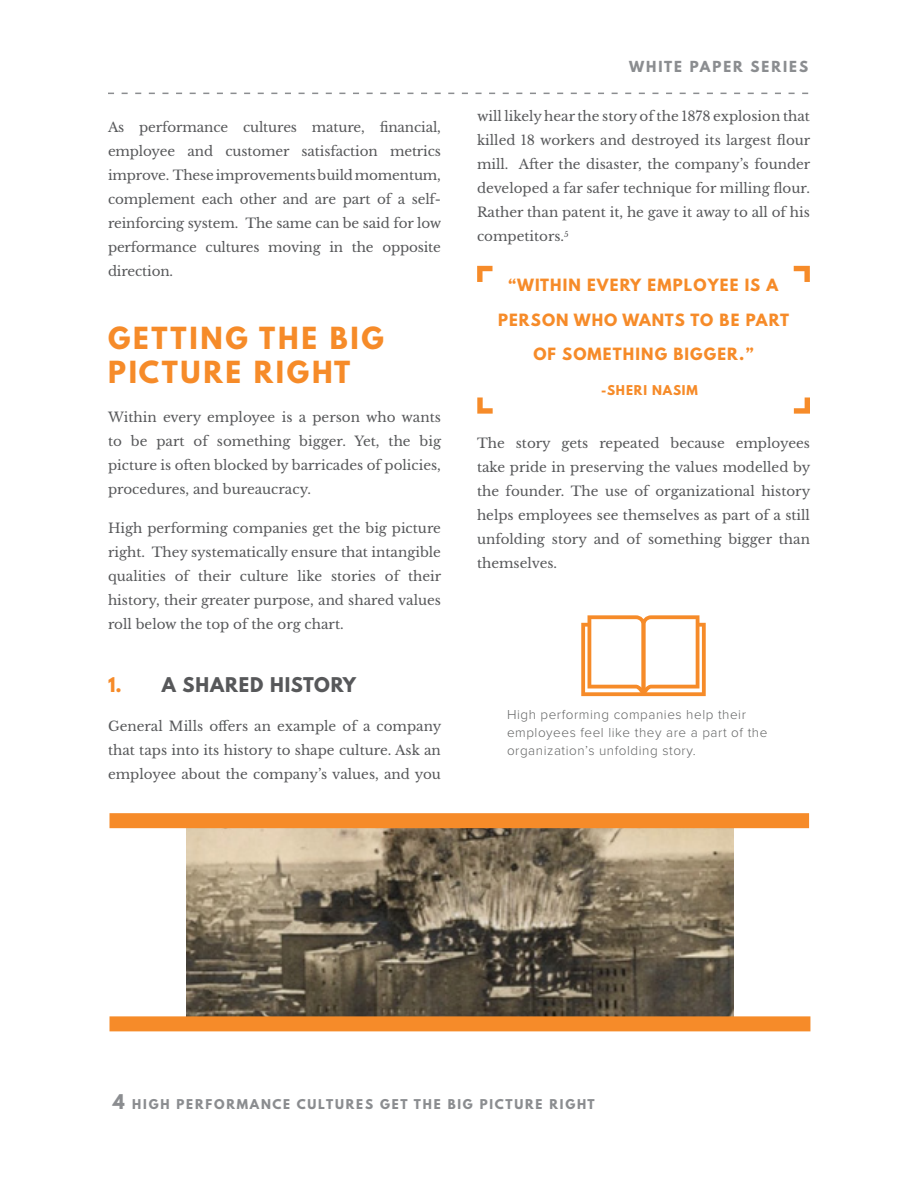
<style>
.page{position:relative;width:918px;height:1188px;background:#fff}
.page>*{position:absolute;margin:0;border:0;box-sizing:border-box;transform-origin:0 0}
.t1{font:700 27px/34.5px "League Spartan";letter-spacing:.1em;color:#f68b29}
.t2{font:700 18px "League Spartan";letter-spacing:.05em;color:#57585a}
.t3{font:700 15px "League Spartan";letter-spacing:.075em;color:#f68b29}
.t4{font:13.5px/24px "Libre Baskerville";color:#57585a;text-align:justify}
.t5{font:300 13.5px/18px "Proxima Nova";letter-spacing:.04em;color:#656666}
.t6{font:700 13.5px "League Spartan";letter-spacing:.15em;color:#8b8d90}
.t7{font:700 12px "League Spartan";letter-spacing:.15em;color:#8b8d90}
.t8{font:700 12px "League Spartan";letter-spacing:.075em;color:#f68b29}
.s1{color:#f68b29}
.s2{font-size:18px}
</style>
<div class="page">
<img style="left:186px;top:828px;width:547px;height:188px">
<svg style="left:108px;top:93px;width:700px;height:1px"></svg>
<div style="left:110px;top:813px;width:699px;height:15px;background:#f68b29"></div>
<div style="left:110px;top:1016px;width:700px;height:15px;background:#f68b29"></div>
<svg style="left:581px;top:615px;width:125px;height:81px"></svg>
<svg style="left:794px;top:266px;width:16px;height:16px"></svg>
<svg style="left:477px;top:266px;width:16px;height:16px"></svg>
<svg style="left:794px;top:398px;width:16px;height:16px"></svg>
<svg style="left:477px;top:398px;width:16px;height:16px"></svg>
<p class="t4" style="left:108px;top:116px;width:335px">As performance cultures mature, financial, employee and customer satisfaction metrics improve. These improvements build momentum, complement each other and are part of a self&shy;reinforcing system. The same can be said for low performance cultures moving in the opposite direction.</p>
<p class="t1" style="left:108px;top:320px;width:277px">GETTING THE BIG<br>PICTURE RIGHT</p>
<p class="t4" style="left:108px;top:405px;width:335px">Within every employee is a person who wants to be part of something bigger. Yet, the big picture is often blocked by barricades of policies, procedures, and bureaucracy.</p>
<p class="t4" style="left:108px;top:516px;width:335px">High performing companies get the big picture right. They systematically ensure that intangible qualities of their culture like stories of their history, their greater purpose, and shared values roll below the top of the org chart.</p>
<p class="t2" style="left:108px;top:671px;width:250px"><span class="s1">1.</span> A SHARED HISTORY</p>
<p class="t4" style="left:108px;top:714px;width:335px">General Mills offers an example of a company that taps into its history to shape culture. Ask an employee about the company’s values, and you</p>
<p class="t6" style="left:629px;top:56px;width:181px">WHITE PAPER SERIES</p>
<p class="t4" style="left:477px;top:104px;width:335px">will likely hear the story of the 1878 explosion that killed 18 workers and destroyed its largest flour mill. After the disaster, the company’s founder developed a far safer technique for milling flour.<br>Rather than patent it, he gave it away to all of his competitors.<sup>5</sup></p>
<p class="t3" style="left:509px;top:273px;width:271px">“WITHIN EVERY EMPLOYEE IS A</p>
<p class="t3" style="left:498px;top:308px;width:292px">PERSON WHO WANTS TO BE PART</p>
<p class="t3" style="left:533px;top:342px;width:222px">OF SOMETHING BIGGER.”</p>
<p class="t8" style="left:601px;top:380px;width:98px">-SHERI NASIM</p>
<p class="t4" style="left:477px;top:431px;width:335px">The story gets repeated because employees take pride in preserving the values modelled by the founder. The use of organizational history helps employees see themselves as part of a still unfolding story and of something bigger than themselves.</p>
<p class="t5" style="left:507px;top:705px;width:262px">High performing companies help their employees feel like they are a part of the organization’s unfolding story.</p>
<p class="t7" style="left:113px;top:1094px;width:483px"><span class="s2">4</span> HIGH PERFORMANCE CULTURES GET THE BIG PICTURE RIGHT</p>
</div>
